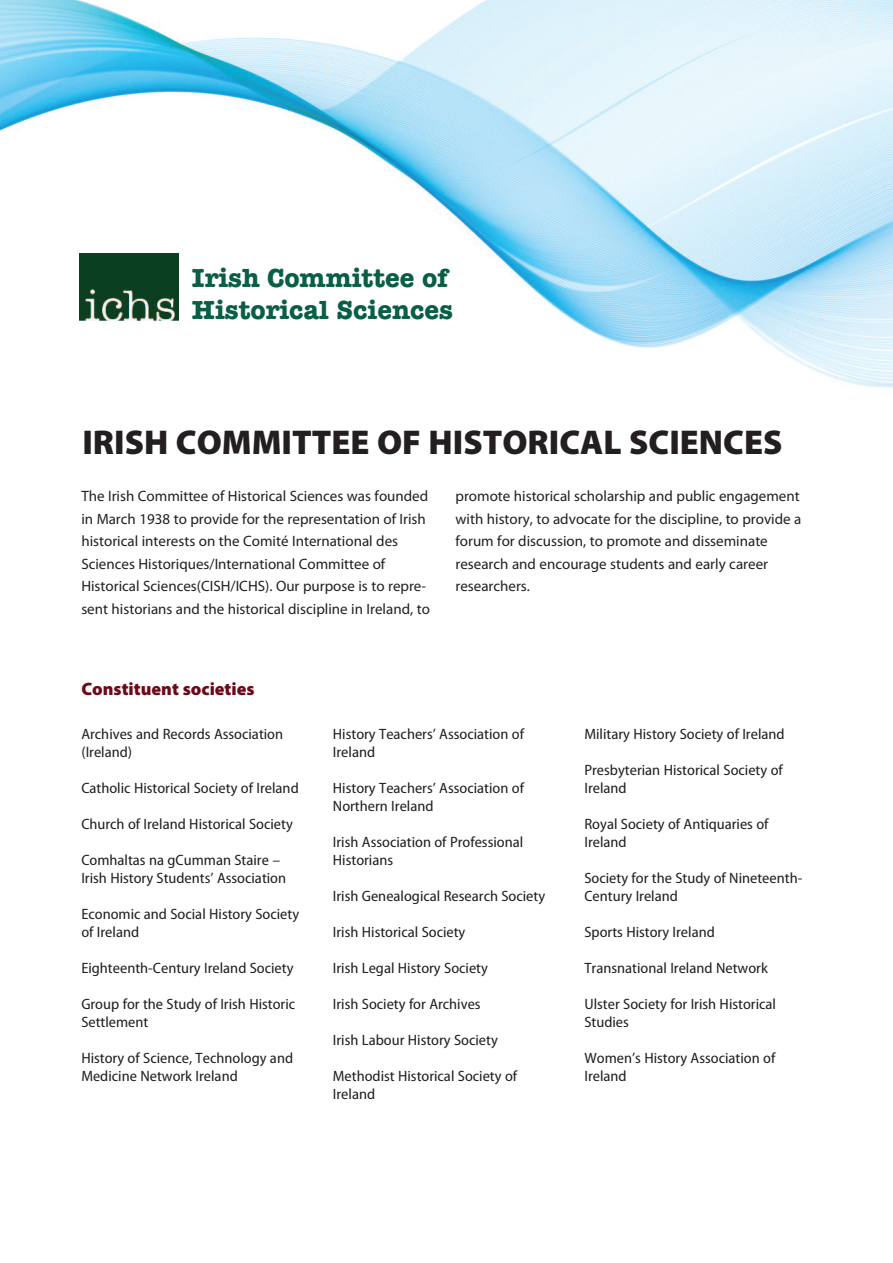
<style>
.page{position:relative;width:893px;height:1263px;background:#fff}
.page>*{position:absolute;margin:0;border:0;box-sizing:border-box;transform-origin:0 0}
.t1{font:900 34.5px "Myriad Pro";color:#231f20}
.t2{font:700 27px/32.4px "American Typewriter";color:#095e46}
.t3{font:900 18px "Myriad Pro";color:#6c0a19}
.t4{font:semi-condensed 15px/18px "Myriad Pro";color:#231f20;scale:1.05 1}
.t5{font:15px/22.5px "Myriad Pro";color:#231f20}
</style>
<div class="page">
<img style="left:0;top:0;width:893px;height:388px">
<img style="left:80px;top:254px;width:99px;height:67px">
<h2 class="t2" style="left:192px;top:260px;width:263px">Irish Committee of<br>Historical Sciences</h2>
<h1 class="t1" style="left:82px;top:430px;width:701px">IRISH COMMITTEE OF HISTORICAL SCIENCES</h1>
<p class="t5" style="left:81px;top:486px;width:350px">The Irish Committee of Historical Sciences was founded in March 1938 to provide for the representation of Irish historical interests on the Comité International des Sciences Historiques/International Committee of Historical Sciences(CISH/ICHS). Our purpose is to repre&shy;sent historians and the historical discipline in Ireland, to</p>
<p class="t5" style="left:455px;top:486px;width:347px">promote historical scholarship and public engagement with history, to advocate for the discipline, to provide a forum for discussion, to promote and disseminate research and encourage students and early career researchers.</p>
<p class="t3" style="left:81px;top:682px;width:175px">Constituent societies</p>
<p class="t4" style="left:81px;top:726px;width:194px">Archives and Records Association (Ireland)</p>
<p class="t4" style="left:81px;top:780px;width:209px">Catholic Historical Society of Ireland</p>
<p class="t4" style="left:81px;top:816px;width:203px">Church of Ireland Historical Society</p>
<p class="t4" style="left:81px;top:852px;width:197px">Comhaltas na gCumman Staire –<br>Irish History Students’ Association</p>
<p class="t4" style="left:81px;top:906px;width:209px">Economic and Social History Society of Ireland</p>
<p class="t4" style="left:81px;top:960px;width:204px">Eighteenth-Century Ireland Society</p>
<p class="t4" style="left:81px;top:996px;width:205px">Group for the Study of Irish Historic<br>Settlement</p>
<p class="t4" style="left:81px;top:1050px;width:203px">History of Science, Technology and<br>Medicine Network Ireland</p>
<p class="t4" style="left:333px;top:726px;width:184px">History Teachers’ Association of<br>Ireland</p>
<p class="t4" style="left:333px;top:780px;width:184px">History Teachers’ Association of<br>Northern Ireland</p>
<p class="t4" style="left:333px;top:834px;width:183px">Irish Association of Professional<br>Historians</p>
<p class="t4" style="left:333px;top:888px;width:204px">Irish Genealogical Research Society</p>
<p class="t4" style="left:333px;top:924px;width:128px">Irish Historical Society</p>
<p class="t4" style="left:333px;top:960px;width:149px">Irish Legal History Society</p>
<p class="t4" style="left:333px;top:996px;width:142px">Irish Society for Archives</p>
<p class="t4" style="left:333px;top:1032px;width:159px">Irish Labour History Society</p>
<p class="t4" style="left:333px;top:1068px;width:177px">Methodist Historical Society of<br>Ireland</p>
<p class="t4" style="left:584px;top:726px;width:192px">Military History Society of Ireland</p>
<p class="t4" style="left:584px;top:762px;width:190px">Presbyterian Historical Society of<br>Ireland</p>
<p class="t4" style="left:584px;top:816px;width:177px">Royal Society of Antiquaries of<br>Ireland</p>
<p class="t4" style="left:584px;top:870px;width:209px">Society for the Study of Nineteenth-<br>Century Ireland</p>
<p class="t4" style="left:584px;top:924px;width:126px">Sports History Ireland</p>
<p class="t4" style="left:584px;top:960px;width:176px">Transnational Ireland Network</p>
<p class="t4" style="left:584px;top:996px;width:184px">Ulster Society for Irish Historical<br>Studies</p>
<p class="t4" style="left:584px;top:1050px;width:183px">Women’s History Association of<br>Ireland</p>
</div>
